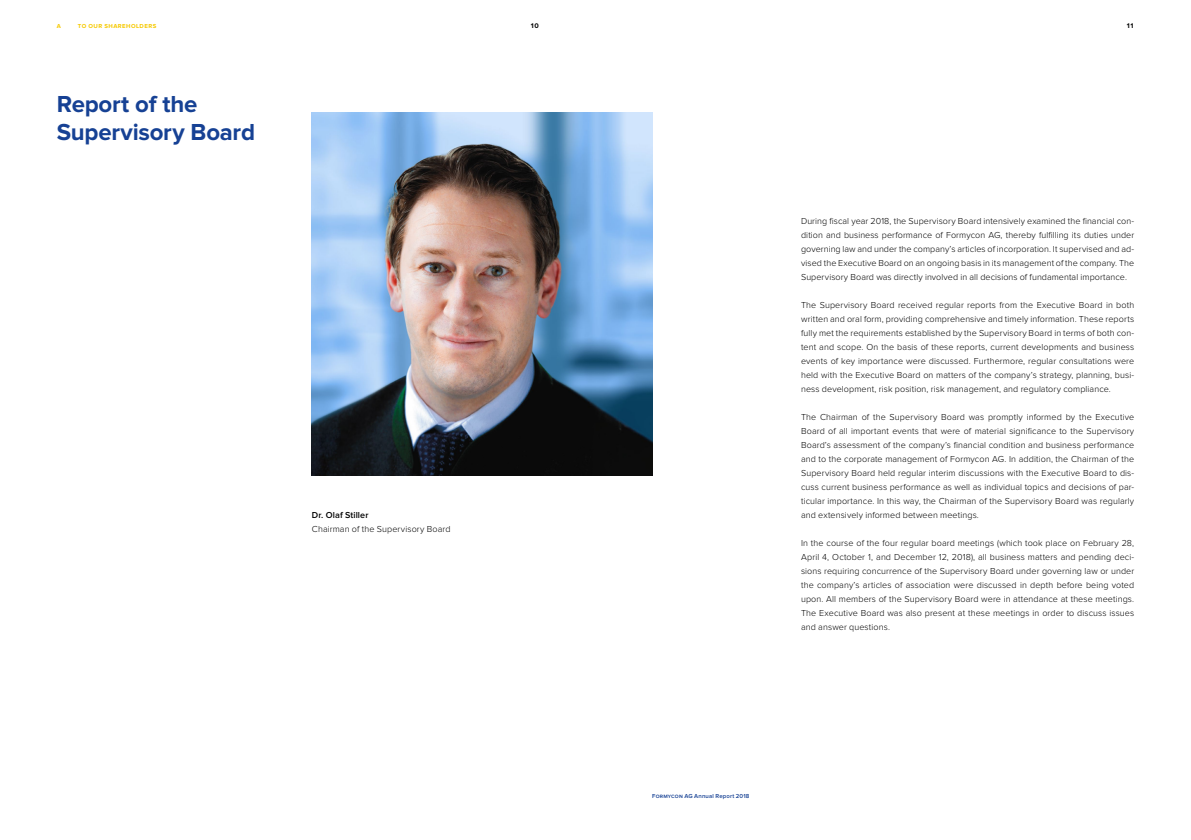
<style>
.page{position:relative;width:1191px;height:840px;background:#fff}
.page>*{position:absolute;margin:0;border:0;box-sizing:border-box;transform-origin:0 0}
.t1{font:700 24px/28px "Proxima Nova";letter-spacing:-.01em;color:#164194}
.t2{font:300 9px/14px "Proxima Nova";letter-spacing:.01em;color:#000;text-align:justify}
.t3{font:600 9px "Proxima Nova";letter-spacing:.01em;color:#000}
.t4{font:700 7px "Proxima Nova";color:#000}
.t5{font:600 6px "Proxima Nova";letter-spacing:.025em;color:#164194}
.t6{font:700 6px "Proxima Nova";letter-spacing:.075em;color:#f6c900}
</style>
<div class="page">
<img style="left:312px;top:112px;width:340px;height:364px">
<p class="t6" style="left:57px;top:23px;width:6px">A</p>
<p class="t6" style="left:78px;top:23px;width:80px">TO OUR SHAREHOLDERS</p>
<h1 class="t1" style="left:57px;top:91px;width:200px">Report of the<br>Supervisory Board</h1>
<p class="t3" style="left:312px;top:511px;width:58px">Dr. Olaf Stiller</p>
<p class="t2" style="left:312px;top:522px;width:140px">Chairman of the Supervisory Board</p>
<p class="t4" style="left:530px;top:22px;width:10px">10</p>
<p class="t4" style="left:1126px;top:22px;width:10px">11</p>
<p class="t2" style="left:801px;top:214px;width:335px">During fiscal year 2018, the Supervisory Board intensively examined the financial con&shy;dition and business performance of Formycon AG, thereby fulfilling its duties under governing law and under the company’s articles of incorporation. It supervised and ad&shy;vised the Executive Board on an ongoing basis in its management of the company. The Supervisory Board was directly involved in all decisions of fundamental importance.</p>
<p class="t2" style="left:801px;top:298px;width:335px">The Supervisory Board received regular reports from the Executive Board in both written and oral form, providing comprehensive and timely information. These reports fully met the requirements established by the Supervisory Board in terms of both con&shy;tent and scope. On the basis of these reports, current developments and business events of key importance were discussed. Furthermore, regular consultations were held with the Executive Board on matters of the company’s strategy, planning, busi&shy;ness development, risk position, risk management, and regulatory compliance.</p>
<p class="t2" style="left:801px;top:410px;width:335px">The Chairman of the Supervisory Board was promptly informed by the Executive Board of all important events that were of material significance to the Supervisory Board’s assessment of the company’s financial condition and business performance and to the corporate management of Formycon AG. In addition, the Chairman of the Supervisory Board held regular interim discussions with the Executive Board to dis&shy;cuss current business performance as well as individual topics and decisions of par&shy;ticular importance. In this way, the Chairman of the Supervisory Board was regularly and extensively informed between meetings.</p>
<p class="t2" style="left:801px;top:536px;width:335px">In the course of the four regular board meetings (which took place on February 28, April 4, October 1, and December 12, 2018), all business matters and pending deci&shy;sions requiring concurrence of the Supervisory Board under governing law or under the company’s articles of association were discussed in depth before being voted upon. All members of the Supervisory Board were in attendance at these meetings.<br>The Executive Board was also present at these meetings in order to discuss issues and answer questions.</p>
<p class="t5" style="left:652px;top:793px;width:99px">Formycon AG Annual Report 2018</p>
</div>
